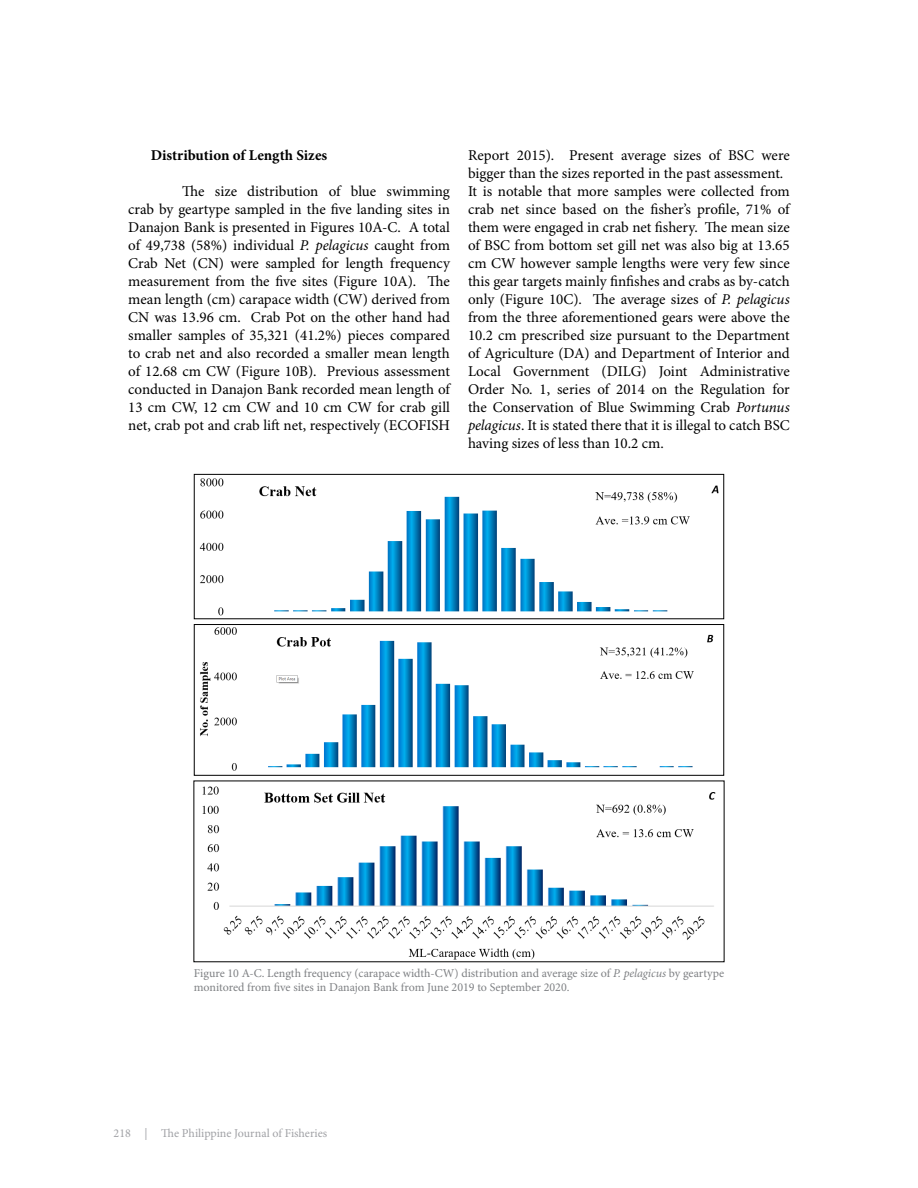
<style>
.page{position:relative;width:918px;height:1188px;background:#fff}
.page>*{position:absolute;margin:0;border:0;box-sizing:border-box;transform-origin:0 0}
.t1{font:15px/18px "Minion Pro";color:#000;text-align:justify}
.t2{font:700 15px "Minion Pro";letter-spacing:-.005em;color:#000}
.t3{font:12px/14.4px "Minion Pro";color:#7e8083}
.t4{font:12px "Minion Pro";color:#a0a1a5}
.s1{font-style:italic}
</style>
<div class="page">
<img style="left:199px;top:478px;width:520px;height:138px">
<div style="left:194px;top:474px;width:530px;height:145px;border:1px solid #000"></div>
<img style="left:200px;top:627px;width:514px;height:144px">
<div style="left:194px;top:624px;width:530px;height:152px;border:1px solid #000"></div>
<img style="left:202px;top:786px;width:514px;height:174px">
<p class="t2" style="left:151px;top:145px;width:178px">Distribution of Length Sizes</p>
<p class="t1" style="left:128px;top:183px;width:323px;text-indent:54px">The size distribution of blue swimming crab by geartype sampled in the five landing sites in Danajon Bank is presented in Figures 10A-C. A total of 49,738 (58%) individual <span class="s1">P. pelagicus</span> caught from Crab Net (CN) were sampled for length frequency measurement from the five sites (Figure 10A). The mean length (cm) carapace width (CW) derived from CN was 13.96 cm. Crab Pot on the other hand had smaller samples of 35,321 (41.2%) pieces compared to crab net and also recorded a smaller mean length of 12.68 cm CW (Figure 10B). Previous assessment conducted in Danajon Bank recorded mean length of 13 cm CW, 12 cm CW and 10 cm CW for crab gill net, crab pot and crab lift net, respectively (ECOFISH</p>
<p class="t1" style="left:468px;top:147px;width:323px">Report 2015). Present average sizes of BSC were bigger than the sizes reported in the past assessment.</p>
<p class="t1" style="left:468px;top:183px;width:323px">It is notable that more samples were collected from crab net since based on the fisher’s profile, 71% of them were engaged in crab net fishery. The mean size of BSC from bottom set gill net was also big at 13.65 cm CW however sample lengths were very few since this gear targets mainly finfishes and crabs as by-catch only (Figure 10C). The average sizes of <span class="s1">P. pelagicus </span>from the three aforementioned gears were above the 10.2 cm prescribed size pursuant to the Department of Agriculture (DA) and Department of Interior and Local Government (DILG) Joint Administrative Order No. 1, series of 2014 on the Regulation for the Conservation of Blue Swimming Crab <span class="s1">Portunus pelagicus</span>. It is stated there that it is illegal to catch BSC having sizes of less than 10.2 cm.</p>
<p class="t3" style="left:194px;top:966px;width:532px">Figure 10 A-C. Length frequency (carapace width-CW) distribution and average size of <span class="s1">P. pelagicus</span> by geartype monitored from five sites in Danajon Bank from June 2019 to September 2020.</p>
<p class="t4" style="left:114px;top:1126px;width:215px">218 | The Philippine Journal of Fisheries</p>
</div>
